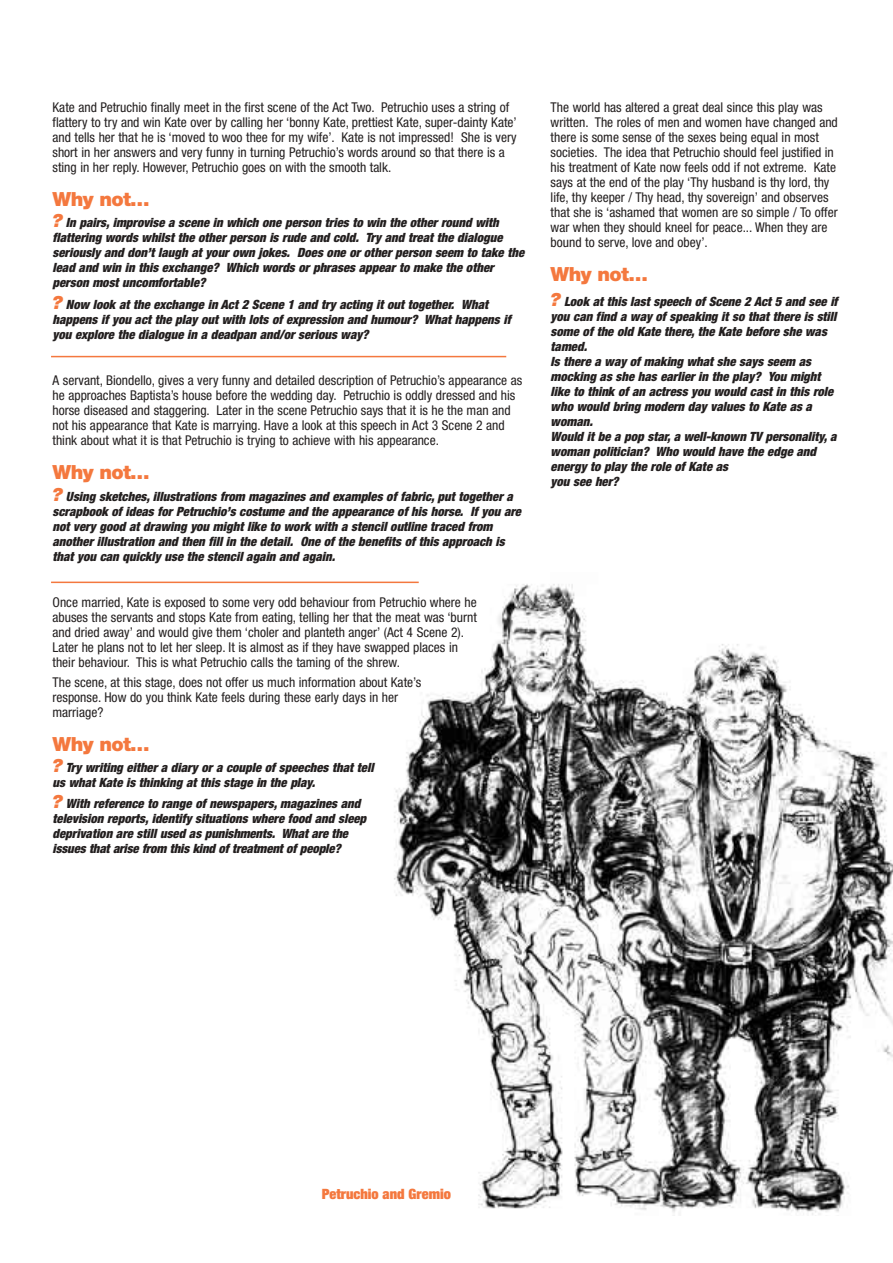
<style>
.page{position:relative;width:893px;height:1263px;background:#fff}
.page>*{position:absolute;margin:0;border:0;box-sizing:border-box;transform-origin:0 0}
.t1{font:900 19.5px "Helvetica Neue";letter-spacing:-.035em;color:#f4783e}
.t2{font:900 expanded 14.25px "Helvetica Neue";color:#f4783e}
.t3{font:condensed 13.5px/15px "Helvetica Neue";color:#231f1f}
.t4{font:italic 900 condensed 12.75px/15px "Helvetica Neue";color:#231f1f}
.s1{font-stretch:normal;font-size:18px;color:#f4783e}
</style>
<div class="page">
<img style="left:382px;top:581px;width:510px;height:635px">
<hr style="left:51px;top:356px;width:455px;height:1px;background:#f4783e">
<hr style="left:51px;top:582px;width:367px;height:1px;background:#f4783e">
<p class="t3" style="left:53px;top:101px;width:466px">Kate and Petruchio finally meet in the first scene of the Act Two. Petruchio uses a string of flattery to try and win Kate over by calling her ‘bonny Kate, prettiest Kate, super-dainty Kate’ and tells her that he is ‘moved to woo thee for my wife’. Kate is not impressed! She is very short in her answers and very funny in turning Petruchio’s words around so that there is a sting in her reply. However, Petruchio goes on with the smooth talk.</p>
<h1 class="t1" style="left:53px;top:192px;width:99px">Why not…</h1>
<p class="t4" style="left:53px;top:216px;width:473px"><span class="s1">?</span> In pairs, improvise a scene in which one person tries to win the other round with flattering words whilst the other person is rude and cold. Try and treat the dialogue seriously and don’t laugh at your own jokes. Does one or other person seem to take the lead and win in this exchange? Which words or phrases appear to make the other person most uncomfortable?</p>
<p class="t4" style="left:53px;top:298px;width:460px"><span class="s1">?</span> Now look at the exchange in Act 2 Scene 1 and try acting it out together. What happens if you act the play out with lots of expression and humour? What happens if you explore the dialogue in a deadpan and/or serious way?</p>
<p class="t3" style="left:53px;top:374px;width:471px">A servant, Biondello, gives a very funny and detailed description of Petruchio’s appearance as he approaches Baptista’s house before the wedding day. Petruchio is oddly dressed and his horse diseased and staggering. Later in the scene Petruchio says that it is he the man and not his appearance that Kate is marrying. Have a look at this speech in Act 3 Scene 2 and think about what it is that Petruchio is trying to achieve with his appearance.</p>
<h1 class="t1" style="left:53px;top:465px;width:99px">Why not…</h1>
<p class="t4" style="left:53px;top:490px;width:470px"><span class="s1">?</span> Using sketches, illustrations from magazines and examples of fabric, put together a scrapbook of ideas for Petruchio’s costume and the appearance of his horse. If you are not very good at drawing you might like to work with a stencil outline traced from another illustration and then fill in the detail. One of the benefits of this approach is that you can quickly use the stencil again and again.</p>
<p class="t3" style="left:53px;top:596px;width:426px">Once married, Kate is exposed to some very odd behaviour from Petruchio where he abuses the servants and stops Kate from eating, telling her that the meat was ‘burnt and dried away’ and would give them ‘choler and planteth anger’ (Act 4 Scene 2).<br>Later he plans not to let her sleep. It is almost as if they have swapped places in their behaviour. This is what Petruchio calls the taming of the shrew.</p>
<p class="t3" style="left:53px;top:675px;width:370px">The scene, at this stage, does not offer us much information about Kate’s response. How do you think Kate feels during these early days in her marriage?</p>
<h1 class="t1" style="left:53px;top:737px;width:99px">Why not…</h1>
<p class="t4" style="left:53px;top:761px;width:322px"><span class="s1">?</span> Try writing either a diary or a couple of speeches that tell us what Kate is thinking at this stage in the play.</p>
<p class="t4" style="left:53px;top:797px;width:315px"><span class="s1">?</span> With reference to range of newspapers, magazines and television reports, identify situations where food and sleep deprivation are still used as punishments. What are the issues that arise from this kind of treatment of people?</p>
<p class="t3" style="left:550px;top:101px;width:289px">The world has altered a great deal since this play was written. The roles of men and women have changed and there is some sense of the sexes being equal in most societies. The idea that Petruchio should feel justified in his treatment of Kate now feels odd if not extreme. Kate says at the end of the play ‘Thy husband is thy lord, thy life, thy keeper / Thy head, thy sovereign’ and observes that she is ‘ashamed that women are so simple / To offer war when they should kneel for peace... When they are bound to serve, love and obey’.</p>
<h1 class="t1" style="left:550px;top:267px;width:99px">Why not…</h1>
<p class="t4" style="left:550px;top:295px;width:288px"><span class="s1">?</span> Look at this last speech of Scene 2 Act 5 and see if you can find a way of speaking it so that there is still some of the old Kate there, the Kate before she was tamed.<br>Is there a way of making what she says seem as mocking as she has earlier in the play? You might like to think of an actress you would cast in this role who would bring modern day values to Kate as a woman.<br>Would it be a pop star, a well-known TV personality, a woman politician? Who would have the edge and energy to play the role of Kate as<br>you see her?</p>
<p class="t2" style="left:322px;top:1189px;width:130px">Petruchio and Gremio</p>
</div>
